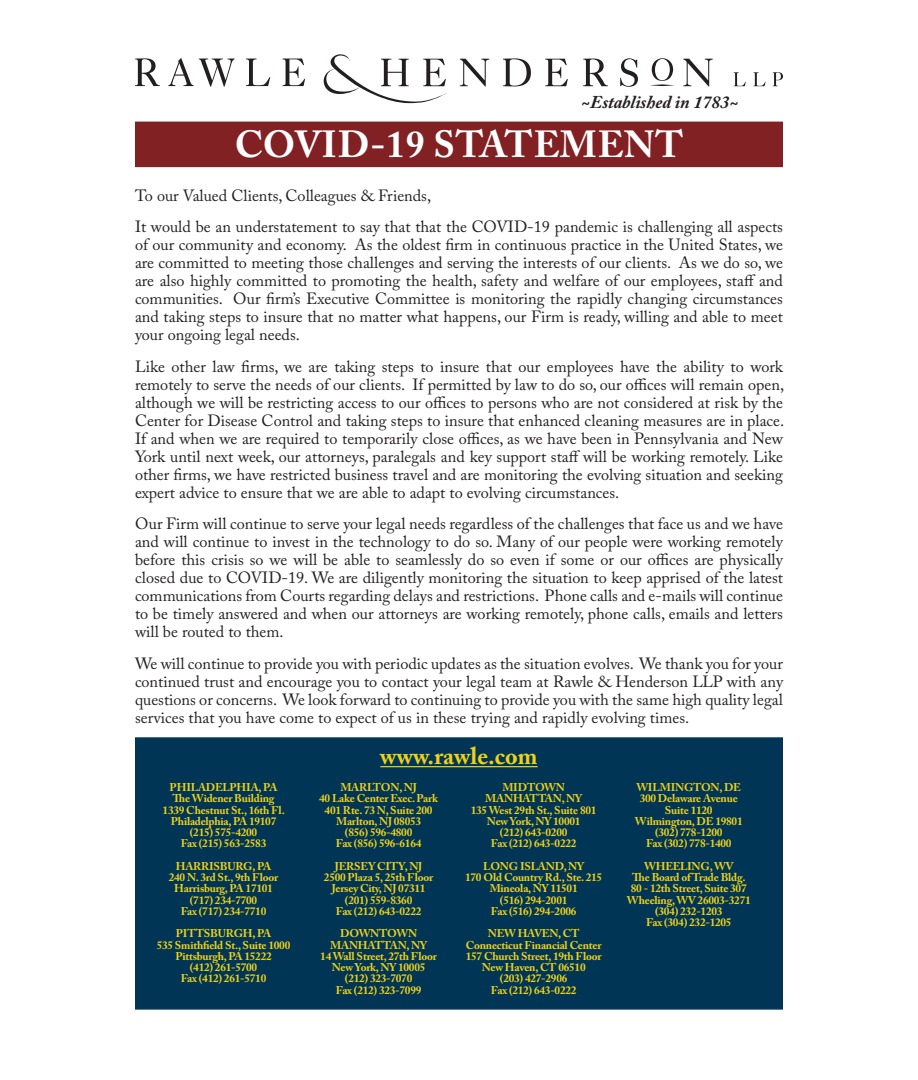
<style>
.page{position:relative;width:918px;height:1080px;background:#fff}
.page>*{position:absolute;margin:0;border:0;box-sizing:border-box;transform-origin:0 0}
.t1{font:700 37.5px "Adobe Caslon Pro";letter-spacing:.02em;color:#fff}
.t2{font:700 24px "Adobe Caslon Pro";color:#f0d216}
.t3{font:italic 700 18px "Adobe Caslon Pro";color:#231f20}
.t4{font:16.2px/18px "Adobe Caslon Pro";color:#231f20;text-align:justify}
.t5{font:700 11.25px "Adobe Caslon Pro";letter-spacing:-.02em;color:#f0d216}
</style>
<div class="page">
<div style="left:135px;top:122px;width:648px;height:45px;background:#822123"></div>
<div style="left:135px;top:737px;width:648px;height:273px;background:#003555;border:2px solid #003555"></div>
<svg style="left:460px;top:59px;width:29px;height:28px"></svg>
<svg style="left:503px;top:58px;width:28px;height:28px"></svg>
<svg style="left:545px;top:59px;width:23px;height:27px"></svg>
<svg style="left:583px;top:59px;width:25px;height:27px"></svg>
<svg style="left:620px;top:58px;width:18px;height:29px"></svg>
<svg style="left:683px;top:59px;width:30px;height:28px"></svg>
<svg style="left:734px;top:72px;width:12px;height:14px"></svg>
<svg style="left:753px;top:72px;width:13px;height:14px"></svg>
<svg style="left:773px;top:72px;width:10px;height:14px"></svg>
<svg style="left:135px;top:58px;width:25px;height:28px"></svg>
<svg style="left:168px;top:58px;width:67px;height:29px"></svg>
<svg style="left:246px;top:59px;width:24px;height:27px"></svg>
<svg style="left:282px;top:59px;width:23px;height:27px"></svg>
<svg style="left:324px;top:54px;width:122px;height:49px"></svg>
<svg style="left:651px;top:58px;width:23px;height:28px"></svg>
<hr style="left:380px;top:766px;width:158px;height:1px;background:#f0d216">
<p class="t3" style="left:581px;top:92px;width:159px">~Established in 1783~</p>
<p class="t1" style="left:235px;top:123px;width:450px">COVID-19 STATEMENT</p>
<p class="t4" style="left:135px;top:186px;width:298px">To our Valued Clients, Colleagues &amp; Friends,</p>
<p class="t4" style="left:135px;top:218px;width:650px">It would be an understatement to say that that the COVID-19 pandemic is challenging all aspects of our community and economy. As the oldest firm in continuous practice in the United States, we are committed to meeting those challenges and serving the interests of our clients. As we do so, we are also highly committed to promoting the health, safety and welfare of our employees, staff and communities. Our firm’s Executive Committee is monitoring the rapidly changing circumstances and taking steps to insure that no matter what happens, our Firm is ready, willing and able to meet your ongoing legal needs.</p>
<p class="t4" style="left:135px;top:357px;width:651px">Like other law firms, we are taking steps to insure that our employees have the ability to work remotely to serve the needs of our clients. If permitted by law to do so, our offices will remain open, although we will be restricting access to our offices to persons who are not considered at risk by the Center for Disease Control and taking steps to insure that enhanced cleaning measures are in place.<br>If and when we are required to temporarily close offices, as we have been in Pennsylvania and New York until next week, our attorneys, paralegals and key support staff will be working remotely. Like other firms, we have restricted business travel and are monitoring the evolving situation and seeking expert advice to ensure that we are able to adapt to evolving circumstances.</p>
<p class="t4" style="left:135px;top:515px;width:650px">Our Firm will continue to serve your legal needs regardless of the challenges that face us and we have and will continue to invest in the technology to do so. Many of our people were working remotely before this crisis so we will be able to seamlessly do so even if some or our offices are physically closed due to COVID-19. We are diligently monitoring the situation to keep apprised of the latest communications from Courts regarding delays and restrictions. Phone calls and e-mails will continue to be timely answered and when our attorneys are working remotely, phone calls, emails and letters will be routed to them.</p>
<p class="t4" style="left:135px;top:654px;width:650px">We will continue to provide you with periodic updates as the situation evolves. We thank you for your continued trust and encourage you to contact your legal team at Rawle &amp; Henderson LLP with any questions or concerns. We look forward to continuing to provide you with the same high quality legal services that you have come to expect of us in these trying and rapidly evolving times.</p>
<p class="t5" style="left:170px;top:781px;width:109px">PHILADELPHIA, PA</p>
<p class="t5" style="left:173px;top:792px;width:103px">The Widener Building</p>
<p class="t5" style="left:163px;top:803px;width:124px">1339 Chestnut St., 16th Fl.</p>
<p class="t5" style="left:171px;top:814px;width:107px">Philadelphia, PA 19107</p>
<p class="t5" style="left:190px;top:826px;width:69px">(215) 575-4200</p>
<p class="t5" style="left:181px;top:837px;width:87px">Fax (215) 563-2583</p>
<p class="t5" style="left:176px;top:859px;width:97px">HARRISBURG, PA</p>
<p class="t5" style="left:169px;top:871px;width:111px">240 N. 3rd St., 9th Floor</p>
<p class="t5" style="left:174px;top:882px;width:100px">Harrisburg, PA 17101</p>
<p class="t5" style="left:190px;top:893px;width:69px">(717) 234-7700</p>
<p class="t5" style="left:181px;top:904px;width:87px">Fax (717) 234-7710</p>
<p class="t5" style="left:176px;top:927px;width:97px">PITTSBURGH, PA</p>
<p class="t5" style="left:157px;top:938px;width:135px">535 Smithfield St., Suite 1000</p>
<p class="t5" style="left:175px;top:949px;width:98px">Pittsburgh, PA 15222</p>
<p class="t5" style="left:190px;top:961px;width:69px">(412) 261-5700</p>
<p class="t5" style="left:181px;top:972px;width:87px">Fax (412) 261-5710</p>
<p class="t2" style="left:380px;top:742px;width:159px">www.rawle.com</p>
<p class="t5" style="left:340px;top:781px;width:78px">MARLTON, NJ</p>
<p class="t5" style="left:319px;top:792px;width:120px">40 Lake Center Exec. Park</p>
<p class="t5" style="left:325px;top:803px;width:109px">401 Rte. 73 N, Suite 200</p>
<p class="t5" style="left:336px;top:814px;width:86px">Marlton, NJ 08053</p>
<p class="t5" style="left:345px;top:826px;width:69px">(856) 596-4800</p>
<p class="t5" style="left:336px;top:837px;width:87px">Fax (856) 596-6164</p>
<p class="t5" style="left:335px;top:859px;width:89px">JERSEY CITY, NJ</p>
<p class="t5" style="left:324px;top:871px;width:111px">2500 Plaza 5, 25th Floor</p>
<p class="t5" style="left:332px;top:882px;width:95px">Jersey City, NJ 07311</p>
<p class="t5" style="left:345px;top:893px;width:69px">(201) 559-8360</p>
<p class="t5" style="left:336px;top:904px;width:87px">Fax (212) 643-0222</p>
<p class="t5" style="left:340px;top:927px;width:79px">DOWNTOWN</p>
<p class="t5" style="left:330px;top:938px;width:98px">MANHATTAN, NY</p>
<p class="t5" style="left:320px;top:949px;width:118px">14 Wall Street, 27th Floor</p>
<p class="t5" style="left:332px;top:961px;width:95px">New York, NY 10005</p>
<p class="t5" style="left:345px;top:972px;width:69px">(212) 323-7070</p>
<p class="t5" style="left:336px;top:983px;width:87px">Fax (212) 323-7099</p>
<p class="t5" style="left:502px;top:781px;width:64px">MIDTOWN</p>
<p class="t5" style="left:485px;top:792px;width:98px">MANHATTAN, NY</p>
<p class="t5" style="left:471px;top:803px;width:127px">135 West 29th St., Suite 801</p>
<p class="t5" style="left:487px;top:814px;width:95px">New York, NY 10001</p>
<p class="t5" style="left:500px;top:826px;width:69px">(212) 643-0200</p>
<p class="t5" style="left:491px;top:837px;width:87px">Fax (212) 643-0222</p>
<p class="t5" style="left:483px;top:859px;width:102px">LONG ISLAND, NY</p>
<p class="t5" style="left:465px;top:871px;width:139px">170 Old Country Rd., Ste. 215</p>
<p class="t5" style="left:490px;top:882px;width:89px">Mineola, NY 11501</p>
<p class="t5" style="left:500px;top:893px;width:69px">(516) 294-2001</p>
<p class="t5" style="left:491px;top:904px;width:87px">Fax (516) 294-2006</p>
<p class="t5" style="left:488px;top:927px;width:93px">NEW HAVEN, CT</p>
<p class="t5" style="left:466px;top:938px;width:137px">Connecticut Financial Center</p>
<p class="t5" style="left:466px;top:949px;width:137px">157 Church Street, 19th Floor</p>
<p class="t5" style="left:482px;top:961px;width:105px">New Haven, CT 06510</p>
<p class="t5" style="left:500px;top:972px;width:69px">(203) 427-2906</p>
<p class="t5" style="left:491px;top:983px;width:87px">Fax (212) 643-0222</p>
<p class="t5" style="left:636px;top:781px;width:106px">WILMINGTON, DE</p>
<p class="t5" style="left:640px;top:792px;width:99px">300 Delaware Avenue</p>
<p class="t5" style="left:665px;top:803px;width:49px">Suite 1120</p>
<p class="t5" style="left:635px;top:814px;width:109px">Wilmington, DE 19801</p>
<p class="t5" style="left:655px;top:826px;width:69px">(302) 778-1200</p>
<p class="t5" style="left:646px;top:837px;width:87px">Fax (302) 778-1400</p>
<p class="t5" style="left:644px;top:859px;width:91px">WHEELING, WV</p>
<p class="t5" style="left:632px;top:871px;width:115px">The Board of Trade Bldg.</p>
<p class="t5" style="left:631px;top:882px;width:117px">80 - 12th Street, Suite 307</p>
<p class="t5" style="left:627px;top:893px;width:125px">Wheeling, WV 26003-3271</p>
<p class="t5" style="left:655px;top:904px;width:69px">(304) 232-1203</p>
<p class="t5" style="left:646px;top:916px;width:87px">Fax (304) 232-1205</p>
</div>
